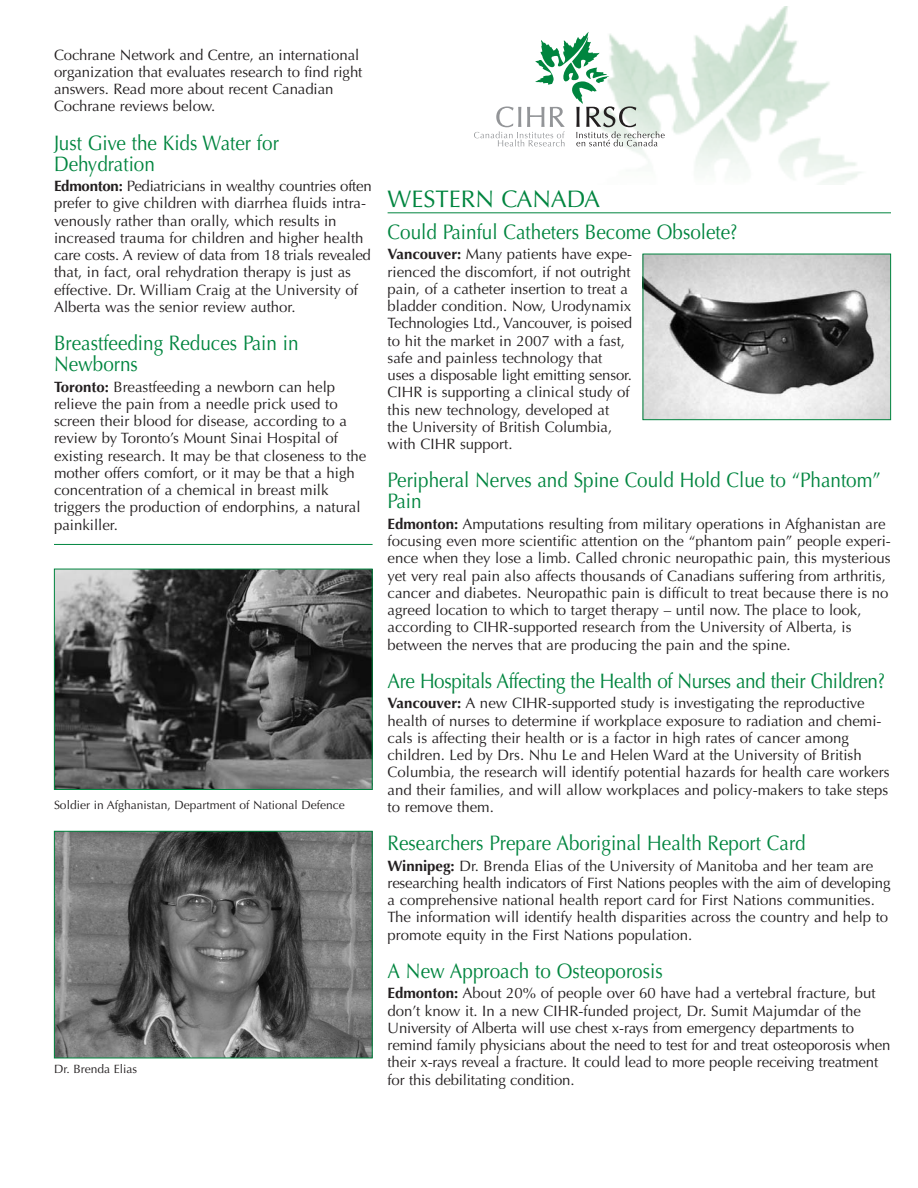
<style>
.page{position:relative;width:918px;height:1188px;background:#fff}
.page>*{position:absolute;margin:0;border:0;box-sizing:border-box;transform-origin:0 0}
.t1{font:24px "Optima";color:#00853f}
.t2{font:21px/21px "Optima";color:#00853f;scale:.9 1}
.t3{font:21px "Optima";letter-spacing:-.02em;color:#00853f;scale:.9 1}
.t4{font:15px/17.2px "Optima";color:#231f20}
.t5{font:12px "Optima";color:#231f20}
.s1{font-weight:700}
</style>
<div class="page">
<img style="left:561px;top:7px;width:300px;height:176px">
<svg style="left:474px;top:32px;width:191px;height:114px"></svg>
<hr style="left:388px;top:212px;width:503px;height:1px;background:#00853f">
<img style="left:645px;top:256px;width:244px;height:162px">
<div style="left:643px;top:254px;width:248px;height:166px;border:1px solid #00853f"></div>
<hr style="left:54px;top:544px;width:319px;height:1px;background:#00853f">
<img style="left:56px;top:833px;width:315px;height:223px">
<div style="left:54px;top:831px;width:319px;height:227px;border:1px solid #00853f"></div>
<img style="left:56px;top:571px;width:315px;height:217px">
<div style="left:54px;top:569px;width:319px;height:221px;border:1px solid #00853f"></div>
<p class="t4" style="left:54px;top:47px;width:310px">Cochrane Network and Centre, an international organization that evaluates research to find right answers. Read more about recent Canadian Cochrane reviews below.</p>
<h2 class="t2" style="left:54px;top:134px;width:252px">Just Give the Kids Water for<br>Dehydration</h2>
<p class="t4" style="left:54px;top:179px;width:319px"><span class="s1">Edmonton:</span> Pediatricians in wealthy countries often prefer to give children with diarrhea fluids intra&shy;venously rather than orally, which results in increased trauma for children and higher health care costs. A review of data from 18 trials revealed that, in fact, oral rehydration therapy is just as effective. Dr. William Craig at the University of Alberta was the senior review author.</p>
<h2 class="t2" style="left:54px;top:334px;width:273px">Breastfeeding Reduces Pain in<br>Newborns</h2>
<p class="t4" style="left:54px;top:379px;width:314px"><span class="s1">Toronto:</span> Breastfeeding a newborn can help relieve the pain from a needle prick used to screen their blood for disease, according to a review by Toronto’s Mount Sinai Hospital of existing research. It may be that closeness to the mother offers comfort, or it may be that a high concentration of a chemical in breast milk triggers the production of endorphins, a natural painkiller.</p>
<p class="t5" style="left:54px;top:799px;width:292px">Soldier in Afghanistan, Department of National Defence</p>
<p class="t5" style="left:54px;top:1064px;width:85px">Dr. Brenda Elias</p>
<h1 class="t1" style="left:388px;top:189px;width:214px">WESTERN CANADA</h1>
<h2 class="t2" style="left:388px;top:223px;width:390px">Could Painful Catheters Become Obsolete?</h2>
<p class="t4" style="left:388px;top:247px;width:246px"><span class="s1">Vancouver:</span> Many patients have expe&shy;rienced the discomfort, if not outright pain, of a catheter insertion to treat a bladder condition. Now, Urodynamix Technologies Ltd., Vancouver, is poised to hit the market in 2007 with a fast, safe and painless technology that uses a disposable light emitting sensor.<br>CIHR is supporting a clinical study of this new technology, developed at the University of British Columbia, with CIHR support.</p>
<h2 class="t2" style="left:388px;top:472px;width:550px">Peripheral Nerves and Spine Could Hold Clue to “Phantom”<br>Pain</h2>
<p class="t4" style="left:388px;top:517px;width:505px"><span class="s1">Edmonton:</span> Amputations resulting from military operations in Afghanistan are focusing even more scientific attention on the “phantom pain” people experi&shy;ence when they lose a limb. Called chronic neuropathic pain, this mysterious yet very real pain also affects thousands of Canadians suffering from arthritis, cancer and diabetes. Neuropathic pain is difficult to treat because there is no agreed location to which to target therapy – until now. The place to look, according to CIHR-supported research from the University of Alberta, is between the nerves that are producing the pain and the spine.</p>
<h2 class="t3" style="left:388px;top:672px;width:554px">Are Hospitals Affecting the Health of Nurses and their Children?</h2>
<p class="t4" style="left:388px;top:696px;width:503px"><span class="s1">Vancouver:</span> A new CIHR-supported study is investigating the reproductive health of nurses to determine if workplace exposure to radiation and chemi&shy;cals is affecting their health or is a factor in high rates of cancer among children. Led by Drs. Nhu Le and Helen Ward at the University of British Columbia, the research will identify potential hazards for health care workers and their families, and will allow workplaces and policy-makers to take steps to remove them.</p>
<h2 class="t2" style="left:388px;top:834px;width:466px">Researchers Prepare Aboriginal Health Report Card</h2>
<p class="t4" style="left:388px;top:858px;width:504px"><span class="s1">Winnipeg:</span> Dr. Brenda Elias of the University of Manitoba and her team are researching health indicators of First Nations peoples with the aim of developing a comprehensive national health report card for First Nations communities.<br>The information will identify health disparities across the country and help to promote equity in the First Nations population.</p>
<h2 class="t2" style="left:388px;top:962px;width:307px">A New Approach to Osteoporosis</h2>
<p class="t4" style="left:388px;top:986px;width:504px"><span class="s1">Edmonton:</span> About 20% of people over 60 have had a vertebral fracture, but don’t know it. In a new CIHR-funded project, Dr. Sumit Majumdar of the University of Alberta will use chest x-rays from emergency departments to remind family physicians about the need to test for and treat osteoporosis when their x-rays reveal a fracture. It could lead to more people receiving treatment for this debilitating condition.</p>
</div>
